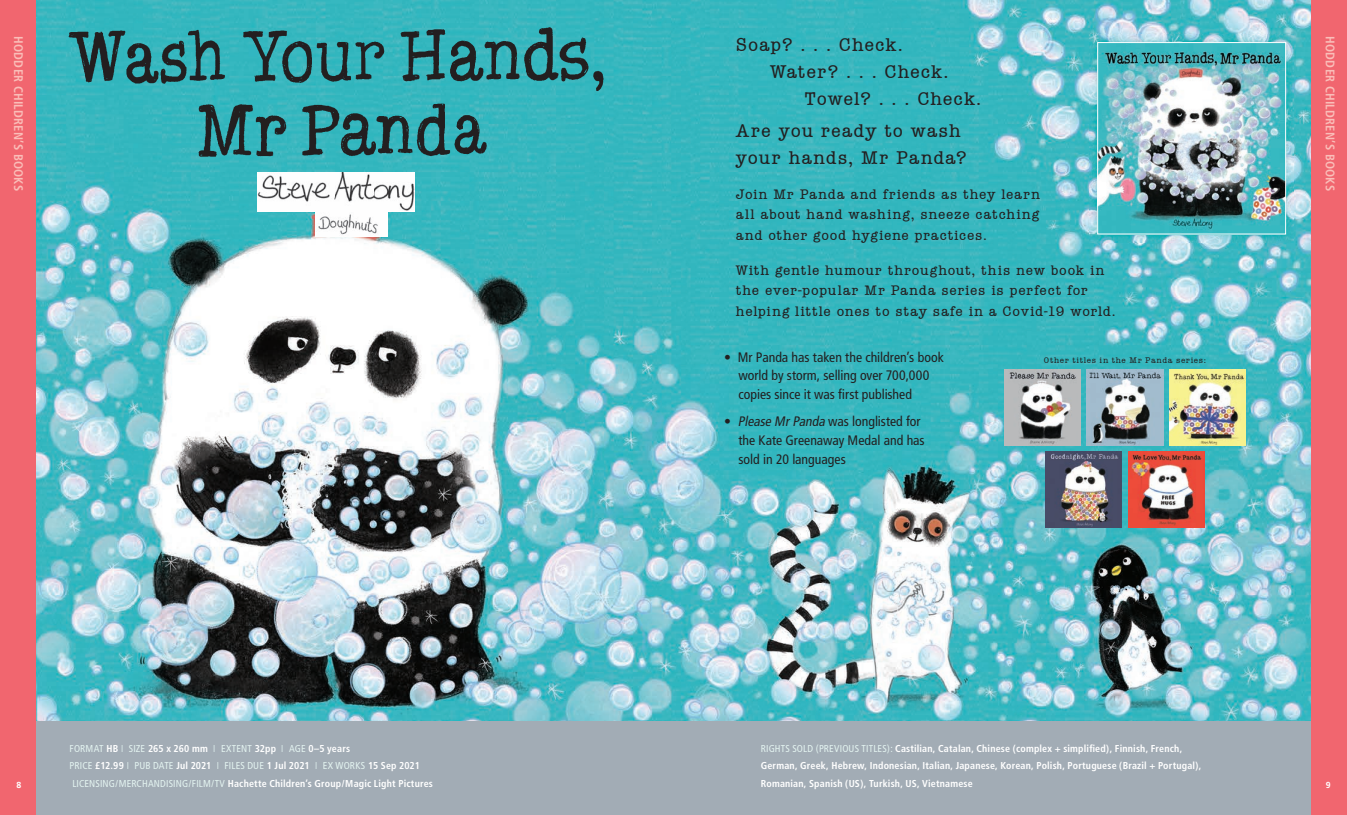
<style>
.page{position:relative;width:1347px;height:815px;background:#fff}
.page>*{position:absolute;margin:0;border:0;box-sizing:border-box;transform-origin:0 0}
.t1{font:condensed 19.12px/27px "American Typewriter";letter-spacing:.04em;color:#231f20;scale:1.24 1}
.t2{font:condensed 14.38px/20.2px "American Typewriter";letter-spacing:.04em;color:#231f20;text-align:justify;scale:1.24 1}
.t3{font:condensed 13.75px/18.8px "Frutiger";color:#231f20}
.t4{font:700 condensed 12.5px "Frutiger";letter-spacing:.02em;color:#fabeb9}
.t5{font:700 condensed 10px/17.5px "Frutiger";letter-spacing:.015em;color:#fff}
.t6{font:700 8.75px "Frutiger";color:#fff}
.t7{font:condensed 8.5px "American Typewriter";letter-spacing:.06em;color:#231f20;scale:1.24 1}
.s1{font-style:italic}
.s2{font-weight:400;color:#e3f3f0}
.s3{font-weight:300;font-stretch:normal;color:#e3f3f0}
</style>
<div class="page">
<img style="left:36px;top:0;width:1275px;height:721px">
<div style="left:0;top:721px;width:1346px;height:94px;background:#a2acb5"></div>
<div style="left:0;top:0;width:36px;height:815px;background:#f1666f"></div>
<div style="left:1311px;top:0;width:35px;height:815px;background:#f1666f"></div>
<img style="left:258px;top:172px;width:39px;height:40px">
<img style="left:297px;top:172px;width:117px;height:40px">
<img style="left:68px;top:27px;width:535px;height:134px">
<img style="left:1004px;top:370px;width:76px;height:76px">
<img style="left:1086px;top:370px;width:77px;height:76px">
<img style="left:1169px;top:370px;width:76px;height:76px">
<img style="left:1045px;top:452px;width:76px;height:76px">
<img style="left:1128px;top:452px;width:76px;height:76px">
<img style="left:1089px;top:34px;width:204px;height:208px">
<img style="left:1099px;top:44px;width:184px;height:188px">
<div style="left:1097px;top:42px;width:188px;height:192px;border:1px solid #fff"></div>
<img style="left:316px;top:212px;width:71px;height:25px">
<p class="t4" style="left:26px;top:36px;width:157px;rotate:90deg">HODDER CHILDREN’S BOOKS</p>
<p class="t4" style="left:1337px;top:36px;width:157px;rotate:90deg">HODDER CHILDREN’S BOOKS</p>
<h1 class="t1" style="left:736px;top:31px;width:136px">Soap? . . . Check.</h1>
<h1 class="t1" style="left:770px;top:58px;width:145px">Water? . . . Check.</h1>
<h1 class="t1" style="left:804px;top:85px;width:144px">Towel? . . . Check.</h1>
<h1 class="t1" style="left:736px;top:117px;width:188px">Are you ready to wash your hands, Mr Panda?</h1>
<h2 class="t2" style="left:736px;top:185px;width:247px">Join Mr Panda and friends as they learn all about hand washing, sneeze catching and other good hygiene practices.</h2>
<h2 class="t2" style="left:736px;top:260px;width:307px;line-height:20.6px;text-align:left">With gentle humour throughout, this new book in the ever-popular Mr Panda series is perfect for helping little ones to stay safe in a Covid-19 world.</h2>
<h3 class="t3" style="left:738px;top:348px;width:207px;text-indent:-14px">• Mr Panda has taken the children’s book world by storm, selling over 700,000 copies since it was first published</h3>
<h3 class="t3" style="left:738px;top:412px;width:188px;text-indent:-14px">• <span class="s1">Please MrPanda</span> was longlisted for the Kate Greenaway Medal and has sold in 20 languages</h3>
<p class="t7" style="left:1044px;top:355px;width:132px">Other titles in the Mr Panda series:</p>
<p class="t5" style="left:761px;top:739px;width:442px"><span class="s2">RIGHTS SOLD (PREVIOUS TITLES):</span> Castilian, Catalan, Chinese (complex + simplified), Finnish, French,<br>German, Greek, Hebrew, Indonesian, Italian, Japanese, Korean, Polish, Portuguese (Brazil + Portugal),<br>Romanian, Spanish (US), Turkish, US, Vietnamese</p>
<p class="t5" style="left:70px;top:740px;width:352px"><span class="s2">FORMAT</span> HB <span class="s3">I</span> <span class="s2">SIZE</span> 265 x 260 mm <span class="s3">I</span> <span class="s2">EXTENT</span> 32pp <span class="s3">I</span> <span class="s2">AGE</span> 0–5 years<br><span class="s2">PRICE</span> £12.99 <span class="s3">I</span> <span class="s2">PUB DATE</span> Jul 2021 <span class="s3">I</span> <span class="s2">FILES DUE</span> 1 Jul 2021 <span class="s3">I</span> <span class="s2">EX WORKS</span> 15 Sep 2021</p>
<p class="t6" style="left:16px;top:780px;width:6px">8</p>
<p class="t5" style="left:72px;top:775px;width:362px"><span class="s2">LICENSING/MERCHANDISING/FILM/TV</span> Hachette Children’s Group/Magic Light Pictures</p>
<p class="t6" style="left:1325px;top:780px;width:6px">9</p>
</div>
